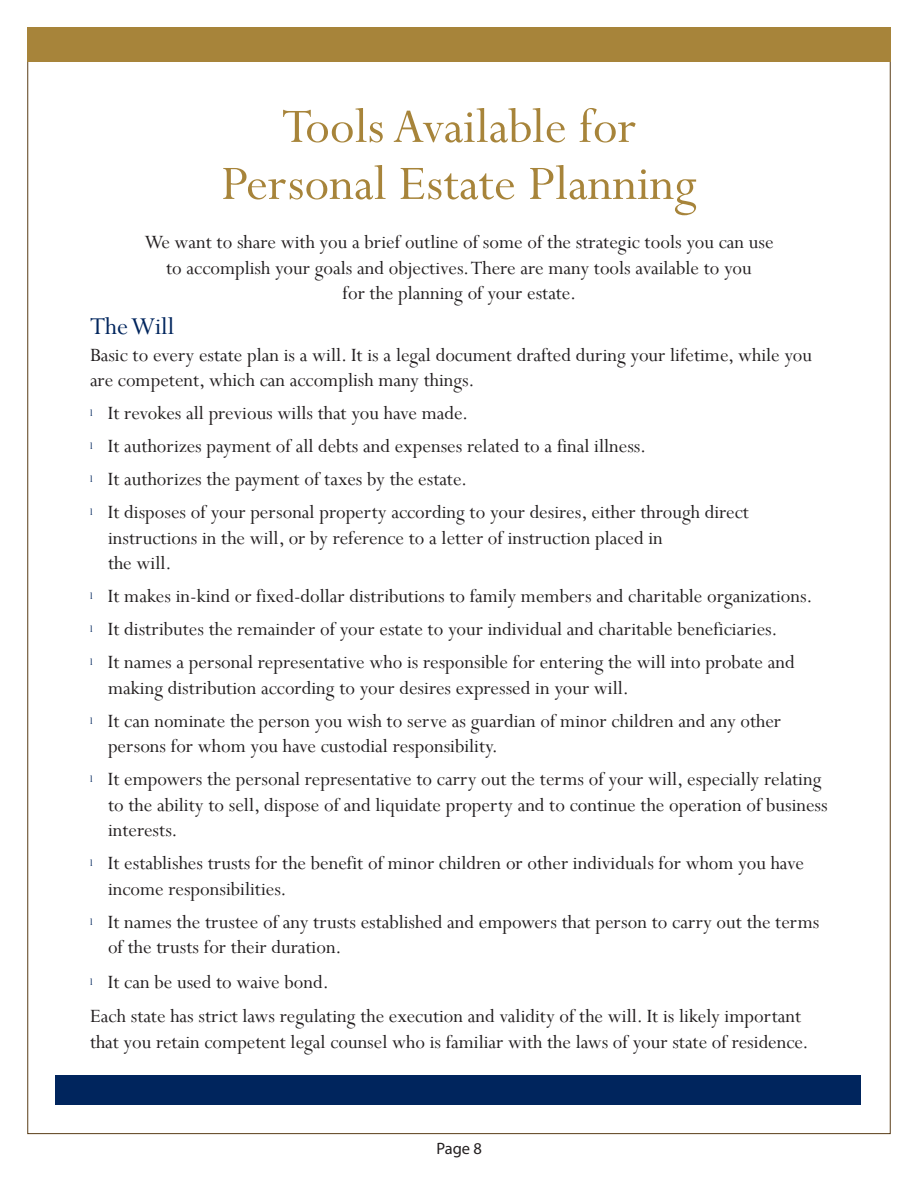
<style>
.page{position:relative;width:918px;height:1188px;background:#fff}
.page>*{position:absolute;margin:0;border:0;box-sizing:border-box;transform-origin:0 0}
.HD-large{font:54px/57px "Perpetua";color:#a7843a;text-align:center}
.HD-sub{font:27px "Perpetua";color:#00255d}
.TXT-bullet{font:21px/25.5px "Perpetua";color:#231f20}
.TXT-body{font:21px/25.5px "Perpetua";color:#231f20;text-align:center}
.TXT-body_n{font:21px/25.5px "Perpetua";color:#231f20}
.t1{font:16.5px "Myriad Pro";color:#231f20}
.s1{font-size:10.5px;color:#00255d}
</style>
<div class="page">
<div style="left:27px;top:27px;width:864px;height:35px;background:#a7843a"></div>
<div style="left:56px;top:1076px;width:805px;height:29px;background:#00255d"></div>
<p class="HD-large" style="left:221px;top:97px;width:477px">Tools Available for<br>Personal Estate Planning</p>
<p class="TXT-body" style="left:144px;top:229px;width:631px">We want to share with you a brief outline of some of the strategic tools you can use to accomplish your goals and objectives. There are many tools available to you<br>for the planning of your estate.</p>
<p class="HD-sub" style="left:90px;top:309px;width:86px">The Will</p>
<p class="TXT-body_n" style="left:90px;top:342px;width:724px">Basic to every estate plan is a will. It is a legal document drafted during your lifetime, while you are competent, which can accomplish many things.</p>
<p class="TXT-bullet" style="left:90px;top:400px;width:380px"><span class="s1">l</span> It revokes all previous wills that you have made.</p>
<p class="TXT-bullet" style="left:90px;top:433px;width:558px"><span class="s1">l</span> It authorizes payment of all debts and expenses related to a final illness.</p>
<p class="TXT-bullet" style="left:90px;top:466px;width:379px"><span class="s1">l</span> It authorizes the payment of taxes by the estate.</p>
<p class="TXT-bullet" style="left:108px;top:499px;width:642px;text-indent:-18px"><span class="s1">l</span> It disposes of your personal property according to your desires, either through direct instructions in the will, or by reference to a letter of instruction placed in<br>the will.</p>
<p class="TXT-bullet" style="left:90px;top:583px;width:724px"><span class="s1">l</span> It makes in-kind or fixed-dollar distributions to family members and charitable organizations.</p>
<p class="TXT-bullet" style="left:90px;top:616px;width:689px"><span class="s1">l</span> It distributes the remainder of your estate to your individual and charitable beneficiaries.</p>
<p class="TXT-bullet" style="left:108px;top:649px;width:688px;text-indent:-18px"><span class="s1">l</span> It names a personal representative who is responsible for entering the will into probate and making distribution according to your desires expressed in your will.</p>
<p class="TXT-bullet" style="left:108px;top:708px;width:675px;text-indent:-18px"><span class="s1">l</span> It can nominate the person you wish to serve as guardian of minor children and any other persons for whom you have custodial responsibility.</p>
<p class="TXT-bullet" style="left:108px;top:766px;width:721px;text-indent:-18px"><span class="s1">l</span> It empowers the personal representative to carry out the terms of your will, especially relating to the ability to sell, dispose of and liquidate property and to continue the operation of business interests.</p>
<p class="TXT-bullet" style="left:108px;top:850px;width:697px;text-indent:-18px"><span class="s1">l</span> It establishes trusts for the benefit of minor children or other individuals for whom you have income responsibilities.</p>
<p class="TXT-bullet" style="left:108px;top:909px;width:713px;text-indent:-18px"><span class="s1">l</span> It names the trustee of any trusts established and empowers that person to carry out the terms of the trusts for their duration.</p>
<p class="TXT-bullet" style="left:90px;top:969px;width:240px"><span class="s1">l</span> It can be used to waive bond.</p>
<p class="TXT-body" style="left:90px;top:1003px;width:720px;text-align:left">Each state has strict laws regulating the execution and validity of the will. It is likely important that you retain competent legal counsel who is familiar with the laws of your state of residence.</p>
<p class="t1" style="left:436px;top:1138px;width:47px">Page 8</p>
</div>
